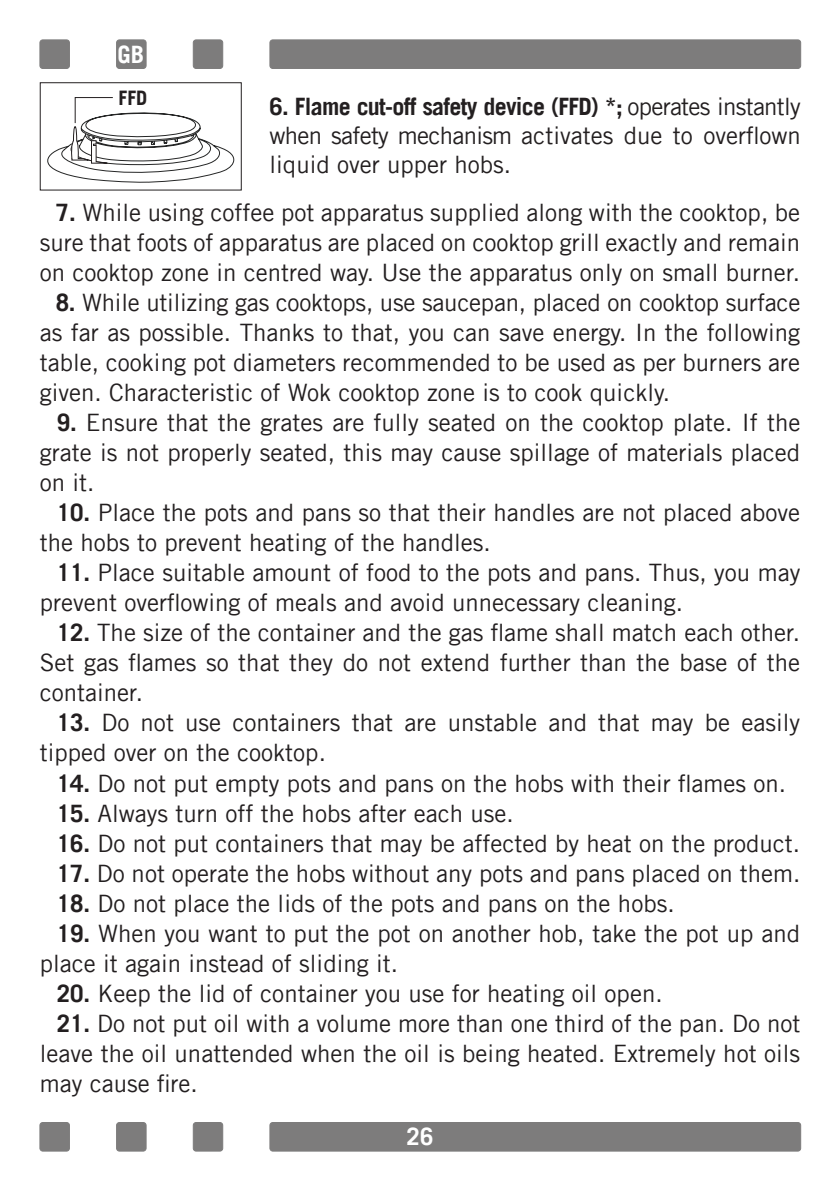
<style>
.page{position:relative;width:840px;height:1191px;background:#fff}
.page>*{position:absolute;margin:0;border:0;box-sizing:border-box;transform-origin:0 0}
.t1{font:24px/30px "Trade Gothic";color:#231f20;text-align:justify}
.t2{font:700 24px "Trade Gothic";color:#fff}
.t3{font:700 20px "Trade Gothic";color:#231f20}
.s1{font-weight:700}
</style>
<div class="page">
<div style="left:270px;top:40px;width:530px;height:28px;background:#7d7c7c;border-radius:3px"></div>
<div style="left:269px;top:40px;width:531px;height:29px;border:1px solid #7d7c7c;border-radius:3px"></div>
<div style="left:40px;top:40px;width:29px;height:28px;background:#7d7c7c;border-radius:3px"></div>
<div style="left:40px;top:40px;width:30px;height:29px;border:1px solid #7d7c7c;border-radius:3px"></div>
<div style="left:193px;top:40px;width:29px;height:28px;background:#7d7c7c;border-radius:3px"></div>
<div style="left:193px;top:40px;width:30px;height:29px;border:1px solid #7d7c7c;border-radius:3px"></div>
<div style="left:116px;top:40px;width:30px;height:28px;background:#7d7c7c;border-radius:3px"></div>
<div style="left:116px;top:40px;width:30px;height:29px;border:1px solid #7d7c7c;border-radius:3px"></div>
<div style="left:270px;top:1122px;width:530px;height:29px;background:#7d7c7c;border-radius:3px"></div>
<div style="left:269px;top:1122px;width:531px;height:29px;border:1px solid #7d7c7c;border-radius:3px"></div>
<div style="left:40px;top:1122px;width:29px;height:29px;background:#7d7c7c;border-radius:3px"></div>
<div style="left:40px;top:1122px;width:30px;height:29px;border:1px solid #7d7c7c;border-radius:3px"></div>
<div style="left:193px;top:1122px;width:29px;height:29px;background:#7d7c7c;border-radius:3px"></div>
<div style="left:193px;top:1122px;width:30px;height:29px;border:1px solid #7d7c7c;border-radius:3px"></div>
<div style="left:116px;top:1122px;width:30px;height:29px;background:#7d7c7c;border-radius:3px"></div>
<div style="left:116px;top:1122px;width:30px;height:29px;border:1px solid #7d7c7c;border-radius:3px"></div>
<div style="left:40px;top:82px;width:202px;height:108px;border:1px solid #231f20"></div>
<svg style="left:39px;top:97px;width:203px;height:94px"></svg>
<p class="t2" style="left:117px;top:45px;width:28px">GB</p>
<p class="t3" style="left:118px;top:90px;width:30px">FFD</p>
<p class="t1" style="left:269px;top:94px;width:532px;line-height:28.8px"><span class="s1">6. Flame cut-off safety device (FFD) *;</span> operates instantly when safety mechanism activates due to overflown liquid over upper hobs.</p>
<p class="t1" style="left:40px;top:199px;width:761px;text-indent:16px"><span class="s1">7.</span> While using coffee pot apparatus supplied along with the cooktop, be sure that foots of apparatus are placed on cooktop grill exactly and remain on cooktop zone in centred way. Use the apparatus only on small burner.</p>
<p class="t1" style="left:40px;top:289px;width:761px;text-indent:16px"><span class="s1">8.</span> While utilizing gas cooktops, use saucepan, placed on cooktop surface as far as possible. Thanks to that, you can save energy. In the following table, cooking pot diameters recommended to be used as per burners are given. Characteristic of Wok cooktop zone is to cook quickly.</p>
<p class="t1" style="left:40px;top:409px;width:761px;text-indent:17px"><span class="s1">9.</span> Ensure that the grates are fully seated on the cooktop plate. If the grate is not properly seated, this may cause spillage of materials placed on it.</p>
<p class="t1" style="left:40px;top:499px;width:761px;text-indent:17px"><span class="s1">10.</span> Place the pots and pans so that their handles are not placed above the hobs to prevent heating of the handles.</p>
<p class="t1" style="left:40px;top:559px;width:761px;text-indent:17px"><span class="s1">11.</span> Place suitable amount of food to the pots and pans. Thus, you may prevent overflowing of meals and avoid unnecessary cleaning.</p>
<p class="t1" style="left:40px;top:617px;width:761px;text-indent:17px"><span class="s1">12.</span> The size of the container and the gas flame shall match each other.<br>Set gas flames so that they do not extend further than the base of the container.</p>
<p class="t1" style="left:40px;top:709px;width:761px;text-indent:17px"><span class="s1">13.</span> Do not use containers that are unstable and that may be easily tipped over on the cooktop.</p>
<p class="t1" style="left:57px;top:767px;width:730px"><span class="s1">14.</span> Do not put empty pots and pans on the hobs with their flames on.</p>
<p class="t1" style="left:57px;top:799px;width:458px"><span class="s1">15.</span> Always turn off the hobs after each use.</p>
<p class="t1" style="left:57px;top:829px;width:744px"><span class="s1">16.</span> Do not put containers that may be affected by heat on the product.</p>
<p class="t1" style="left:57px;top:859px;width:744px"><span class="s1">17.</span> Do not operate the hobs without any pots and pans placed on them.</p>
<p class="t1" style="left:57px;top:889px;width:619px"><span class="s1">18.</span> Do not place the lids of the pots and pans on the hobs.</p>
<p class="t1" style="left:40px;top:919px;width:761px;text-indent:17px"><span class="s1">19.</span> When you want to put the pot on another hob, take the pot up and place it again instead of sliding it.</p>
<p class="t1" style="left:57px;top:979px;width:607px"><span class="s1">20.</span> Keep the lid of container you use for heating oil open.</p>
<p class="t1" style="left:40px;top:1009px;width:761px;text-indent:17px"><span class="s1">21.</span> Do not put oil with a volume more than one third of the pan. Do not leave the oil unattended when the oil is being heated. Extremely hot oils may cause fire.</p>
<p class="t2" style="left:406px;top:1127px;width:28px">26</p>
</div>
